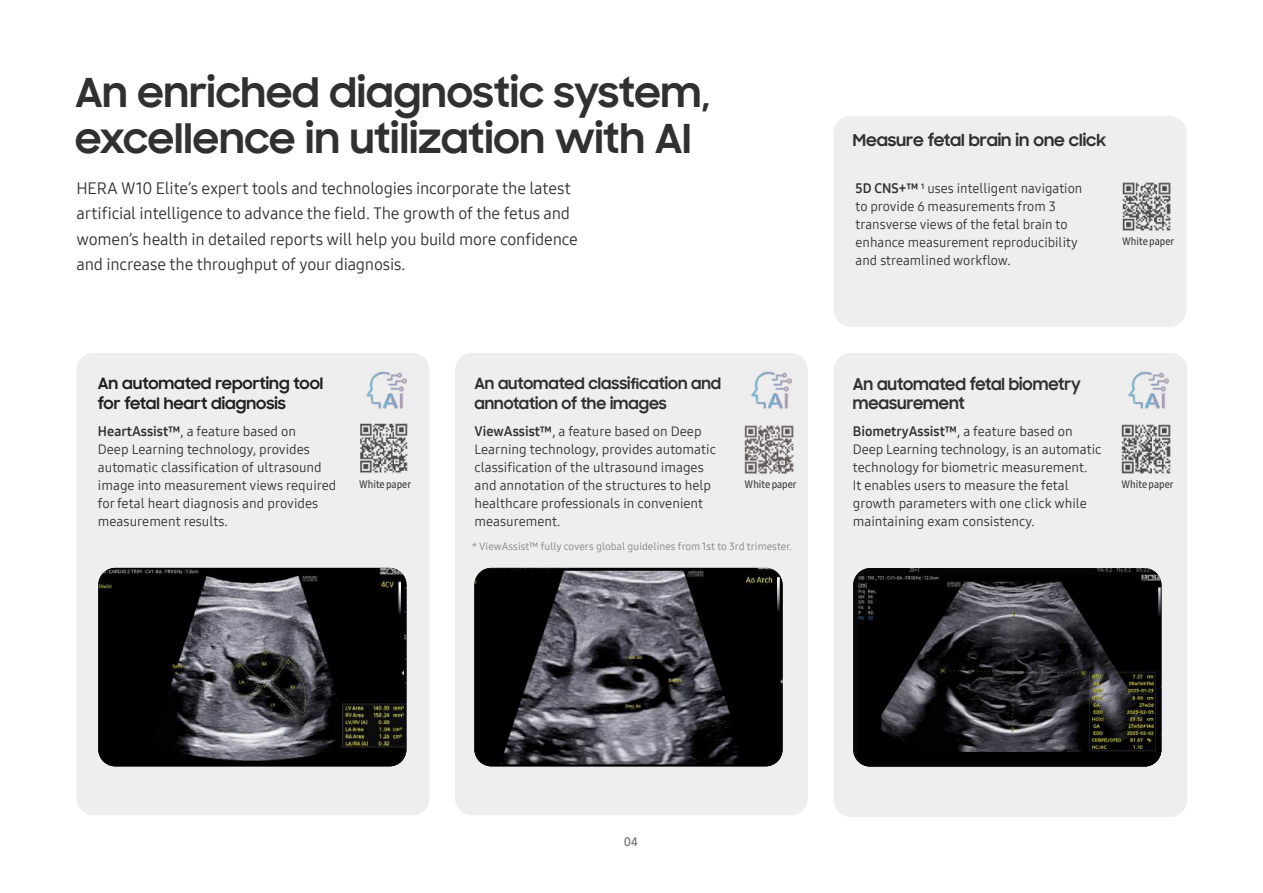
<style>
.page{position:relative;width:1263px;height:893px;background:#fff}
.page>*{position:absolute;margin:0;border:0;box-sizing:border-box;transform-origin:0 0}
.t1{font:700 40.5px/46.5px "Samsung Sharp Sans";letter-spacing:.005em;color:#312f30}
.t2{font:16.5px/25.5px "Samsung One 400";letter-spacing:-.015em;color:#312f30}
.t3{font:700 16.5px/19.5px "Samsung Sharp Sans";color:#312f30;scale:.95 1}
.t4{font:700 16.5px "Samsung Sharp Sans";color:#312f30}
.t5{font:700 15.75px/19.5px "Samsung Sharp Sans";color:#312f30}
.t6{font:700 15.75px/19.5px "Samsung Sharp Sans";color:#231f20}
.t7{font:13.5px/18px "Samsung One 400";color:#312f30}
.t8{font:12px "Samsung One 600";color:#6c6d70}
.t9{font:10.5px "Samsung One 400";color:#808285}
.t10{font:10.5px "Samsung One 600 C";color:#3e3e3f}
.s1{font-family:"Samsung One 700"}
</style>
<div class="page">
<div style="left:833px;top:116px;width:353px;height:211px;background:#eeeeef;border-radius:17px"></div>
<div style="left:833px;top:353px;width:354px;height:464px;background:#eeeeef;border-radius:17px"></div>
<div style="left:455px;top:353px;width:353px;height:462px;background:#eeeeef;border-radius:17px"></div>
<div style="left:77px;top:353px;width:352px;height:462px;background:#eeeeef;border-radius:17px"></div>
<img style="left:98px;top:568px;width:308px;height:198px">
<img style="left:360px;top:423px;width:48px;height:50px">
<img style="left:744px;top:425px;width:50px;height:49px">
<img style="left:474px;top:568px;width:308px;height:198px">
<img style="left:366px;top:371px;width:41px;height:39px">
<img style="left:751px;top:371px;width:41px;height:39px">
<img style="left:1128px;top:371px;width:41px;height:39px">
<img style="left:1122px;top:182px;width:49px;height:49px">
<img style="left:853px;top:568px;width:308px;height:199px">
<img style="left:1121px;top:424px;width:50px;height:50px">
<h1 class="t1" style="left:75px;top:67px;width:637px">An enriched diagnostic system, excellence in utilization with AI</h1>
<p class="t2" style="left:77px;top:175px;width:503px">HERA W10 Elite’s expert tools and technologies incorporate the latest artificial intelligence to advance the field. The growth of the fetus and women’s health in detailed reports will help you build more confidence and increase the throughput of your diagnosis.</p>
<p class="t6" style="left:98px;top:373px;width:227px">An automated reporting tool for fetal heart diagnosis</p>
<p class="t7" style="left:98px;top:422px;width:240px"><span class="s1">HeartAssist™</span>, a feature based on<br>Deep Learning technology, provides automatic classification of ultrasound image into measurement views required for fetal heart diagnosis and provides measurement results.</p>
<p class="t7" style="left:474px;top:422px;width:243px"><span class="s1">ViewAssist™</span>, a feature based on Deep Learning technology, provides automatic classification of the ultrasound images and annotation of the structures to help healthcare professionals in convenient measurement.</p>
<p class="t5" style="left:474px;top:373px;width:248px">An automated classification and annotation of the images</p>
<p class="t10" style="left:359px;top:477px;width:54px">White paper</p>
<p class="t10" style="left:745px;top:477px;width:54px">White paper</p>
<p class="t9" style="left:472px;top:539px;width:322px">* ViewAssist™ fully covers global guidelines from 1st to 3rd trimester.</p>
<p class="t4" style="left:853px;top:128px;width:255px">Measure fetal brain in one click</p>
<p class="t7" style="left:856px;top:179px;width:228px"><span class="s1">5D CNS+™</span> <sup>1</sup> uses intelligent navigation to provide 6 measurements from 3 transverse views of the fetal brain to enhance measurement reproducibility and streamlined workflow.</p>
<p class="t10" style="left:1122px;top:234px;width:54px">White paper</p>
<p class="t3" style="left:853px;top:373px;width:242px">An automated fetal biometry measurement</p>
<p class="t7" style="left:853px;top:422px;width:250px"><span class="s1">BiometryAssist™</span>, a feature based on Deep Learning technology, is an automatic technology for biometric measurement.<br>It enables users to measure the fetal growth parameters with one click while maintaining exam consistency.</p>
<p class="t10" style="left:1121px;top:477px;width:54px">White paper</p>
<p class="t8" style="left:624px;top:833px;width:16px">04</p>
</div>
